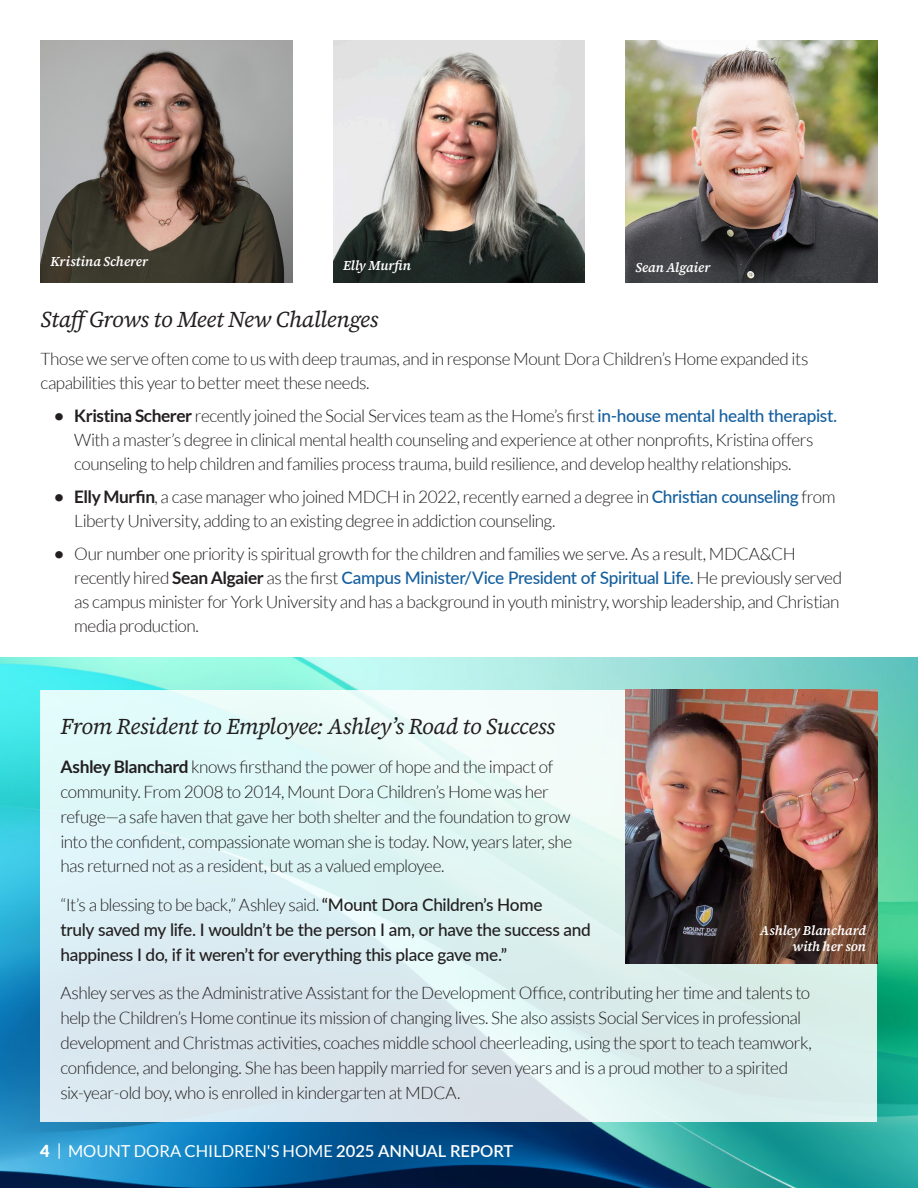
<style>
.page{position:relative;width:918px;height:1188px;background:#fff}
.page>*{position:absolute;margin:0;border:0;box-sizing:border-box;transform-origin:0 0}
.t1{font:italic 22.5px "Source Serif 4";letter-spacing:-.02em;color:#231f20}
.t2{font:300 17.25px/24.9px "Lato";letter-spacing:-.03em;color:#231f20}
.t3{font:500 17.25px/24.9px "Lato";letter-spacing:-.02em;color:#231f20}
.t4{font:16.5px "Lato";color:#fff}
.t5{font:italic 600 13.5px/16.2px "Source Serif 4";letter-spacing:-.005em;color:#fff;text-align:right}
.s1{font-weight:700}
.s2{font-weight:500;color:#155f9e}
.s3{font-weight:300}
.s4{font-weight:900}
.s5{font-weight:600}
</style>
<div class="page">
<img style="left:0;top:658px;width:918px;height:530px">
<svg style="left:40px;top:690px;width:838px;height:432px;background:#def0f1"></svg>
<img style="left:626px;top:690px;width:252px;height:274px">
<img style="left:40px;top:40px;width:252px;height:242px">
<img style="left:333px;top:40px;width:252px;height:242px">
<img style="left:626px;top:40px;width:252px;height:242px">
<p class="t5" style="left:51px;top:253px;width:99px">Kristina Scherer</p>
<p class="t5" style="left:343px;top:258px;width:69px">Elly Murfin</p>
<p class="t5" style="left:636px;top:259px;width:77px">Sean Algaier</p>
<p class="t1" style="left:40px;top:305px;width:339px">StaffGrows to Meet New Challenges</p>
<p class="t2" style="left:40px;top:347px;width:769px;line-height:24px">Those we serve often come to us with deep traumas, and in response Mount Dora Children’s Home expanded its capabilities this year to better meet these needs.</p>
<p class="t2" style="left:74px;top:404px;width:765px;line-height:24px;text-indent:-20px"><span class="s1">• Kristina Scherer</span> recently joined the Social Services team as the Home’s first <span class="s2">in-house mental health therapist.<br></span>With a master’s degree in clinical mental health counseling and experience at other nonprofits, Kristina offers counseling to help children and families process trauma, build resilience, and develop healthy relationships.</p>
<p class="t2" style="left:74px;top:485px;width:763px;line-height:24px;text-indent:-20px"><span class="s1">• Elly Murfin</span>, a case manager who joined MDCH in 2022, recently earned a degree in <span class="s2">Christian counseling</span> from<br>Liberty University, adding to an existing degree in addiction counseling.</p>
<p class="t2" style="left:74px;top:542px;width:769px;line-height:24px;text-indent:-20px"><span class="s1">•</span> Our number one priority is spiritual growth for the children and families we serve. As a result, MDCA&amp;CH recently hired <span class="s1">Sean Algaier</span> as the first <span class="s2">Campus Minister/Vice President of Spiritual Life.</span> He previously served as campus minister for York University and has a background in youth ministry, worship leadership, and Christian media production.</p>
<p class="t1" style="left:60px;top:712px;width:496px">From Resident to Employee: Ashley’s Road to Success</p>
<p class="t2" style="left:60px;top:754px;width:513px"><span class="s1">Ashley Blanchard</span> knows firsthand the power of hope and the impact of community. From 2008 to 2014, Mount Dora Children’s Home was her refuge—a safe haven that gave her both shelter and the foundation to grow into the confident, compassionate woman she is today. Now, years later, she has returned not as a resident, but as a valued employee.</p>
<p class="t3" style="left:60px;top:891px;width:532px"><span class="s3">“It’s a blessing to be back,” Ashley said.</span> “Mount Dora Children’s Home<br>truly saved my life. I wouldn’t be the person I am, or have the success and happiness I do, if it weren’t for everything this place gave me.”</p>
<p class="t2" style="left:60px;top:981px;width:753px">Ashley serves as the Administrative Assistant for the Development Office, contributing her time and talents to help the Children’s Home continue its mission of changing lives. She also assists Social Services in professional development and Christmas activities, coaches middle school cheerleading, using the sport to teach teamwork, confidence, and belonging. She has been happily married for seven years and is a proud mother to a spirited six-year-old boy, who is enrolled in kindergarten at MDCA.</p>
<p class="t5" style="left:760px;top:922px;width:107px">Ashley Blanchard with her son</p>
<p class="t4" style="left:40px;top:1142px;width:475px"><span class="s4">4</span> | MOUNT DORA CHILDREN'S HOME <span class="s5">2025 ANNUAL REPORT</span></p>
</div>
